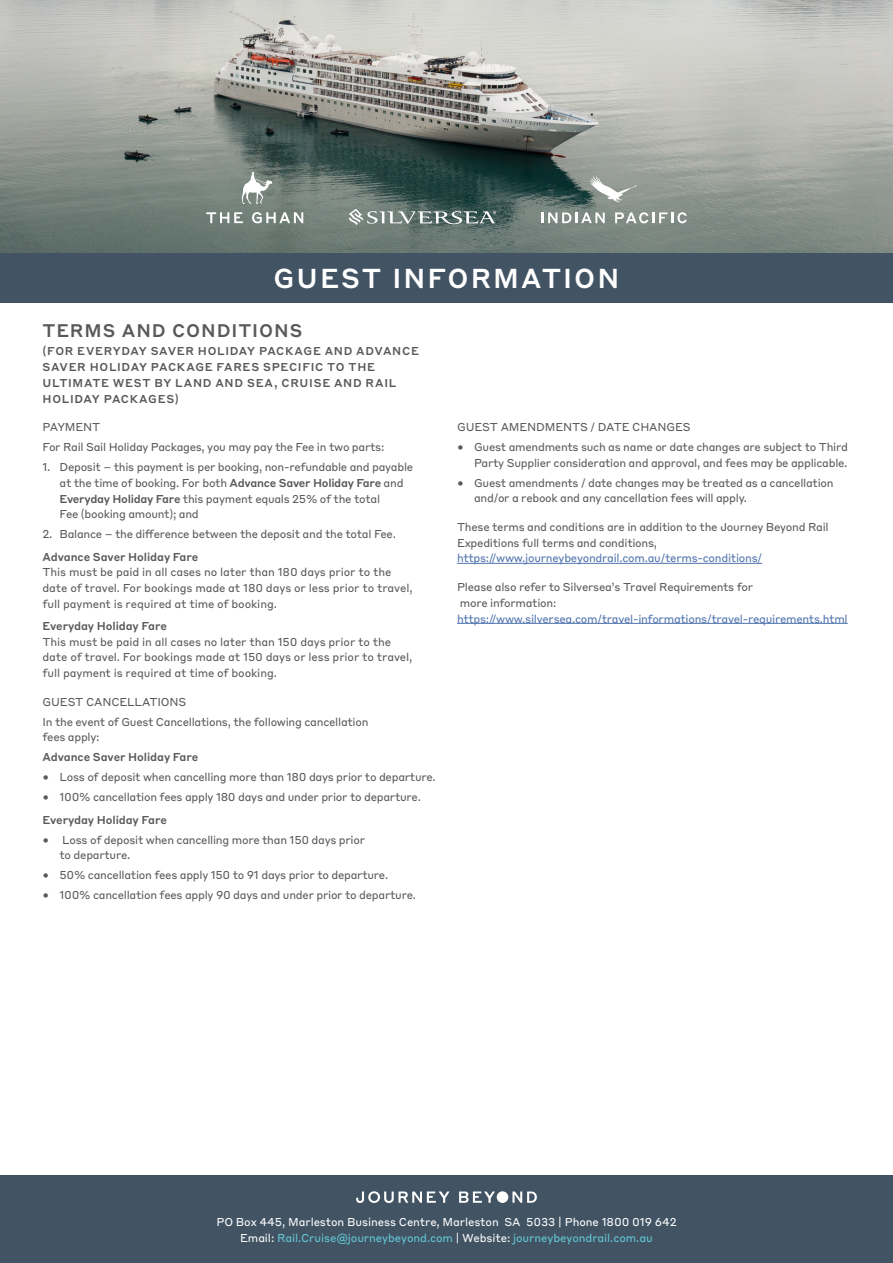
<style>
.page{position:relative;width:893px;height:1263px;background:#fff}
.page>*{position:absolute;margin:0;border:0;box-sizing:border-box;transform-origin:0 0}
.t1{font:500 27px "Styrene B";letter-spacing:.075em;color:#fff}
.t2{font:500 18px "Styrene B";letter-spacing:.05em;color:#58595b}
.t3{font:11.25px/15.8px "Styrene B";letter-spacing:-.025em;color:#58595b}
.t4{font:500 11.25px/15.8px "Styrene B";letter-spacing:.06em;color:#58595b}
.t5{font:11.25px/16.5px "Styrene B";letter-spacing:-.01em;color:#fff;text-align:center}
.t6{font:11.25px "Styrene B";letter-spacing:-.025em;color:#4f73ad}
.t7{font:500 11.25px "Styrene B";letter-spacing:-.01em;color:#58595b}
.s1{font-weight:500}
.s2{color:#63c9d7}
</style>
<div class="page">
<img style="left:0;top:0;width:893px;height:253px">
<hr style="left:457px;top:563px;width:305px;height:1px;background:#4f73ad">
<hr style="left:457px;top:623px;width:391px;height:1px;background:#4f73ad">
<div style="left:0;top:1176px;width:893px;height:87px;background:#425464"></div>
<div style="left:0;top:253px;width:893px;height:50px;background:#425464"></div>
<svg style="left:356px;top:1191px;width:94px;height:12px"></svg>
<svg style="left:459px;top:1191px;width:36px;height:12px"></svg>
<svg style="left:512px;top:1191px;width:25px;height:12px"></svg>
<div style="left:497px;top:1191px;width:11px;height:12px;background:#fff;border-radius:50%"></div>
<svg style="left:541px;top:212px;width:64px;height:11px"></svg>
<svg style="left:615px;top:212px;width:72px;height:11px"></svg>
<svg style="left:588px;top:176px;width:49px;height:27px"></svg>
<svg style="left:349px;top:209px;width:147px;height:16px;background:#808f8b"></svg>
<svg style="left:206px;top:212px;width:37px;height:11px"></svg>
<svg style="left:252px;top:212px;width:51px;height:11px"></svg>
<svg style="left:242px;top:172px;width:31px;height:32px"></svg>
<h1 class="t1" style="left:274px;top:255px;width:347px">GUEST INFORMATION</h1>
<h2 class="t2" style="left:43px;top:316px;width:261px">TERMS AND CONDITIONS</h2>
<p class="t4" style="left:43px;top:342px;width:378px">(FOR EVERYDAY SAVER HOLIDAY PACKAGE AND ADVANCE SAVER HOLIDAY PACKAGE FARES SPECIFIC TO THE ULTIMATE WEST BY LAND AND SEA, CRUISE AND RAIL HOLIDAY PACKAGES)</p>
<p class="t3" style="left:43px;top:416px;width:343px;line-height:20px">PAYMENT<br>For Rail Sail Holiday Packages, you may pay the Fee in two parts:</p>
<p class="t3" style="left:60px;top:458px;width:355px;text-indent:-17px">1. Deposit – this payment is per booking, non-refundable and payable at the time of booking. For both <span class="s1">Advance Saver Holiday Fare</span> and <span class="s1">Everyday Holiday Fare</span> this payment equals 25% of the total<br>Fee (booking amount); and</p>
<p class="t3" style="left:43px;top:526px;width:355px">2. Balance – the difference between the deposit and the total Fee.</p>
<p class="t7" style="left:43px;top:547px;width:157px">Advance Saver Holiday Fare</p>
<p class="t3" style="left:43px;top:563px;width:372px">This must be paid in all cases no later than 180 days prior to the date of travel. For bookings made at 180 days or less prior to travel, full payment is required at time of booking.</p>
<p class="t7" style="left:43px;top:616px;width:126px">Everyday Holiday Fare</p>
<p class="t3" style="left:43px;top:633px;width:371px">This must be paid in all cases no later than 150 days prior to the date of travel. For bookings made at 150 days or less prior to travel, full payment is required at time of booking.</p>
<p class="t3" style="left:43px;top:691px;width:328px;line-height:20px">GUEST CANCELLATIONS<br>In the event of Guest Cancellations, the following cancellation</p>
<p class="t3" style="left:43px;top:729px;width:59px">fees apply:</p>
<p class="t7" style="left:43px;top:748px;width:157px">Advance Saver Holiday Fare</p>
<p class="t3" style="left:43px;top:769px;width:395px">• Loss of deposit when cancelling more than 180 days prior to departure.</p>
<p class="t3" style="left:43px;top:789px;width:380px">• 100% cancellation fees apply 180 days and under prior to departure.</p>
<p class="t7" style="left:43px;top:810px;width:126px">Everyday Holiday Fare</p>
<p class="t3" style="left:60px;top:831px;width:307px;text-indent:-17px">• Loss of deposit when cancelling more than 150 days prior to departure.</p>
<p class="t3" style="left:43px;top:866px;width:347px">• 50% cancellation fees apply 150 to 91 days prior to departure.</p>
<p class="t3" style="left:43px;top:886px;width:375px">• 100% cancellation fees apply 90 days and under prior to departure.</p>
<p class="t3" style="left:457px;top:418px;width:235px">GUEST AMENDMENTS / DATE CHANGES</p>
<p class="t3" style="left:457px;top:438px;width:392px;text-align:right">• Guest amendments such as name or date changes are subject to Third<br>Party Supplier consideration and approval, and fees may be applicable.</p>
<p class="t3" style="left:474px;top:474px;width:361px;text-indent:-17px">• Guest amendments / date changes may be treated as a cancellation and/or a rebook and any cancellation fees will apply.</p>
<p class="t3" style="left:457px;top:518px;width:373px">These terms and conditions are in addition to the Journey Beyond Rail<br>Expeditions full terms and conditions,</p>
<p class="t6" style="left:457px;top:549px;width:307px">https://www.journeybeyondrail.com.au/terms-conditions/</p>
<p class="t3" style="left:457px;top:578px;width:298px">Please also refer to Silversea’s Travel Requirements for more information:</p>
<p class="t6" style="left:457px;top:609px;width:392px">https://www.silversea.com/travel-informations/travel-requirements.html</p>
<p class="t5" style="left:216px;top:1213px;width:462px">PO Box 445, Marleston Business Centre, Marleston SA 5033 | Phone 1800 019 642<br>Email: <span class="s2">Rail.Cruise@journeybeyond.com</span> | Website: <span class="s2">journeybeyondrail.com.au</span></p>
</div>
